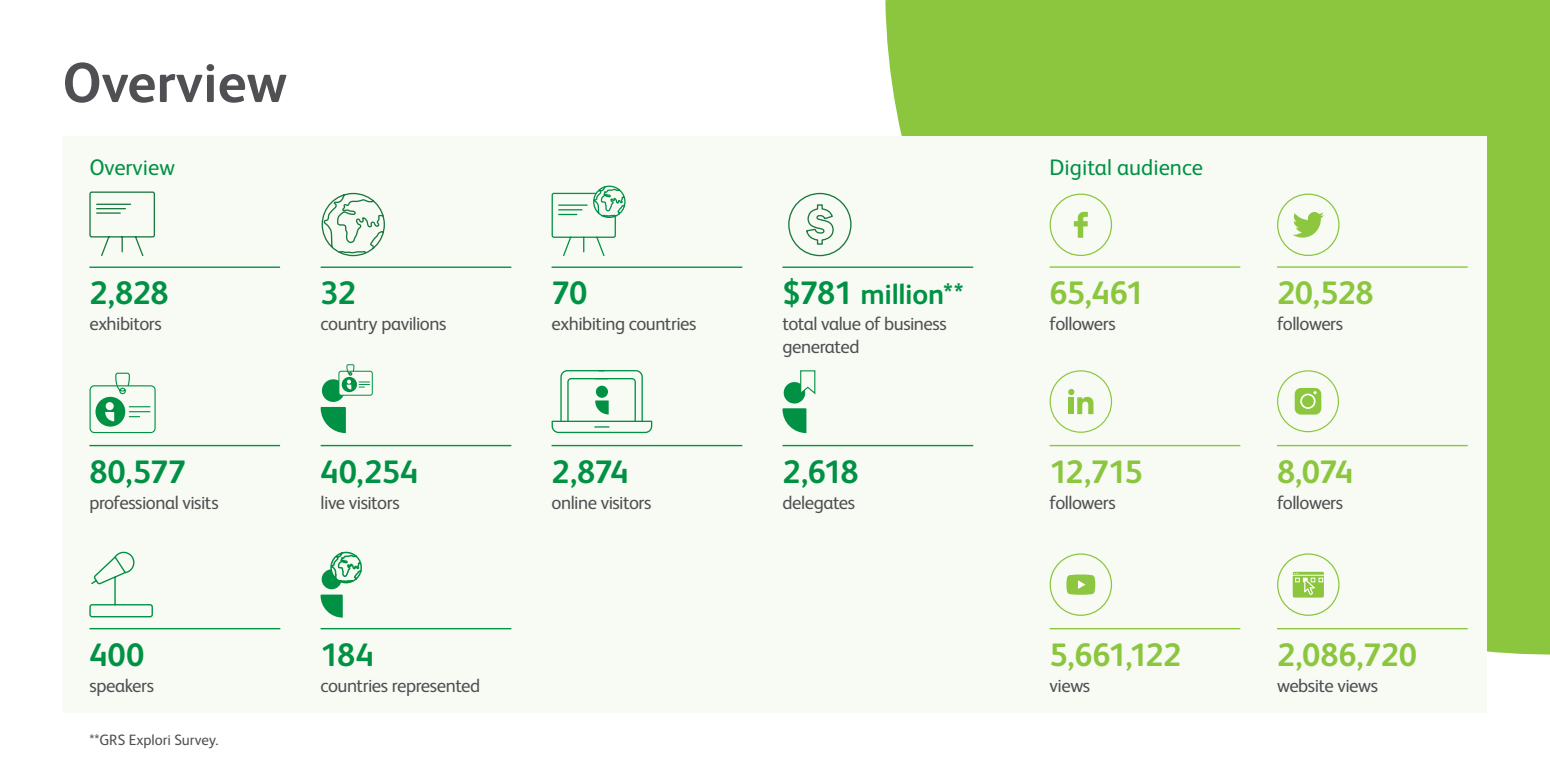
<style>
.page{position:relative;width:1550px;height:775px;background:#fff}
.page>*{position:absolute;margin:0;border:0;box-sizing:border-box;transform-origin:0 0}
.t1{font:700 56.25px "FS Albert";color:#504f53}
.t2{font:700 32.5px "FS Albert";letter-spacing:-.02em;color:#8bc63e}
.t3{font:700 32.5px "FS Albert";letter-spacing:-.015em;color:#009145}
.t4{font:700 28.75px "FS Albert";letter-spacing:-.01em;color:#009145}
.t5{font:22.5px "FS Albert";color:#009145}
.t6{font:18.75px/22.5px "FS Albert";letter-spacing:-.025em;color:#504f53}
.t7{font:15px "FS Albert";letter-spacing:-.005em;color:#504f53}
.s1{font-size:32.5px}
</style>
<div class="page">
<div style="left:885px;top:0;width:665px;height:655px;background:#8bc63e"></div>
<div style="left:62px;top:136px;width:1426px;height:576px;background:#f8fbf3"></div>
<hr style="left:1050px;top:445px;width:190px;height:1px;background:#8bc63e">
<div style="left:1050px;top:370px;width:62px;height:63px;border:1px solid #8bc63e;border-radius:50%"></div>
<svg style="left:1068px;top:389px;width:25px;height:25px"></svg>
<hr style="left:552px;top:445px;width:190px;height:1px;background:#009145">
<svg style="left:551px;top:370px;width:102px;height:64px"></svg>
<hr style="left:782px;top:445px;width:191px;height:1px;background:#009145">
<div style="left:784px;top:382px;width:21px;height:22px;background:#009145;border-radius:50%"></div>
<svg style="left:782px;top:408px;width:24px;height:25px"></svg>
<svg style="left:800px;top:370px;width:16px;height:26px"></svg>
<hr style="left:1050px;top:628px;width:190px;height:1px;background:#8bc63e">
<div style="left:1050px;top:553px;width:62px;height:63px;border:1px solid #8bc63e;border-radius:50%"></div>
<svg style="left:1066px;top:575px;width:29px;height:20px"></svg>
<hr style="left:1277px;top:628px;width:191px;height:1px;background:#8bc63e">
<div style="left:1277px;top:553px;width:63px;height:63px;border:1px solid #8bc63e;border-radius:50%"></div>
<hr style="left:321px;top:445px;width:190px;height:1px;background:#009145">
<div style="left:322px;top:379px;width:23px;height:23px;background:#009145;border-radius:50%"></div>
<svg style="left:321px;top:407px;width:25px;height:26px"></svg>
<svg style="left:338px;top:364px;width:35px;height:32px"></svg>
<svg style="left:89px;top:372px;width:67px;height:62px"></svg>
<hr style="left:89px;top:445px;width:191px;height:1px;background:#009145">
<hr style="left:1050px;top:266px;width:190px;height:2px;background:#8bc63e">
<svg style="left:1074px;top:212px;width:14px;height:26px"></svg>
<div style="left:1050px;top:194px;width:62px;height:62px;border:1px solid #8bc63e;border-radius:50%"></div>
<hr style="left:552px;top:267px;width:190px;height:1px;background:#009145">
<svg style="left:551px;top:185px;width:75px;height:72px"></svg>
<hr style="left:782px;top:267px;width:191px;height:1px;background:#009145">
<div style="left:788px;top:193px;width:64px;height:63px;border:1px solid #1a773f;border-radius:50%"></div>
<svg style="left:806px;top:204px;width:28px;height:41px"></svg>
<hr style="left:1277px;top:266px;width:191px;height:2px;background:#8bc63e">
<div style="left:1277px;top:194px;width:63px;height:62px;border:1px solid #8bc63e;border-radius:50%"></div>
<svg style="left:1293px;top:212px;width:31px;height:26px"></svg>
<hr style="left:321px;top:267px;width:190px;height:1px;background:#009145">
<svg style="left:321px;top:192px;width:64px;height:65px"></svg>
<hr style="left:89px;top:267px;width:191px;height:1px;background:#009145">
<svg style="left:89px;top:191px;width:66px;height:66px"></svg>
<hr style="left:1277px;top:445px;width:191px;height:1px;background:#8bc63e">
<div style="left:1277px;top:370px;width:62px;height:62px;border:1px solid #8bc63e;border-radius:50%"></div>
<div style="left:1295px;top:388px;width:26px;height:27px;background:#8dc63f;border-radius:6px"></div>
<div style="left:1300px;top:394px;width:16px;height:15px;border:2px solid #fff;border-radius:50%"></div>
<svg style="left:1313px;top:391px;width:4px;height:3px"></svg>
<hr style="left:321px;top:628px;width:190px;height:1px;background:#009145">
<svg style="left:321px;top:595px;width:22px;height:23px"></svg>
<svg style="left:322px;top:551px;width:40px;height:38px"></svg>
<hr style="left:90px;top:628px;width:190px;height:1px;background:#009145">
<svg style="left:89px;top:551px;width:64px;height:67px"></svg>
<div style="left:1292px;top:571px;width:32px;height:27px;background:#8bc63e;border-radius:2px"></div>
<div style="left:1292px;top:571px;width:33px;height:27px;border:1px solid #fff;border-radius:2px"></div>
<hr style="left:1292px;top:575px;width:32px;height:1px;background:#fff">
<svg style="left:1294px;top:573px;width:29px;height:22px"></svg>
<p class="t1" style="left:62px;top:45px;width:226px">Overview</p>
<p class="t5" style="left:89px;top:152px;width:87px">Overview</p>
<p class="t5" style="left:1050px;top:152px;width:155px">Digital audience</p>
<p class="t3" style="left:89px;top:271px;width:81px">2,828</p>
<p class="t6" style="left:89px;top:312px;width:74px">exhibitors</p>
<p class="t3" style="left:89px;top:449px;width:98px">80,577</p>
<p class="t6" style="left:89px;top:490px;width:131px">professional visits</p>
<p class="t3" style="left:90px;top:632px;width:57px">400</p>
<p class="t6" style="left:90px;top:673px;width:66px">speakers</p>
<p class="t7" style="left:89px;top:730px;width:131px">**GRS Explori Survey.</p>
<p class="t3" style="left:321px;top:271px;width:37px">32</p>
<p class="t6" style="left:321px;top:312px;width:127px">country pavilions</p>
<p class="t3" style="left:321px;top:449px;width:99px">40,254</p>
<p class="t6" style="left:321px;top:490px;width:81px">live visitors</p>
<p class="t3" style="left:321px;top:632px;width:55px">184</p>
<p class="t6" style="left:321px;top:673px;width:161px">countries represented</p>
<p class="t3" style="left:552px;top:271px;width:37px">70</p>
<p class="t6" style="left:552px;top:312px;width:147px">exhibiting countries</p>
<p class="t3" style="left:552px;top:449px;width:79px">2,874</p>
<p class="t6" style="left:552px;top:490px;width:102px">online visitors</p>
<p class="t4" style="left:782px;top:275px;width:183px"><span class="s1">$781</span> million**</p>
<p class="t6" style="left:782px;top:312px;width:166px">total value of business generated</p>
<p class="t3" style="left:782px;top:449px;width:78px">2,618</p>
<p class="t6" style="left:782px;top:490px;width:74px">delegates</p>
<p class="t2" style="left:1050px;top:271px;width:96px">65,461</p>
<p class="t6" style="left:1050px;top:312px;width:68px">followers</p>
<p class="t2" style="left:1050px;top:449px;width:95px">12,715</p>
<p class="t6" style="left:1050px;top:490px;width:68px">followers</p>
<p class="t2" style="left:1050px;top:632px;width:133px">5,661,122</p>
<p class="t6" style="left:1050px;top:673px;width:42px">views</p>
<p class="t2" style="left:1277px;top:271px;width:98px">20,528</p>
<p class="t6" style="left:1277px;top:312px;width:68px">followers</p>
<p class="t2" style="left:1277px;top:449px;width:78px">8,074</p>
<p class="t6" style="left:1277px;top:490px;width:68px">followers</p>
<p class="t2" style="left:1277px;top:632px;width:142px">2,086,720</p>
<p class="t6" style="left:1277px;top:673px;width:103px">website views</p>
</div>
